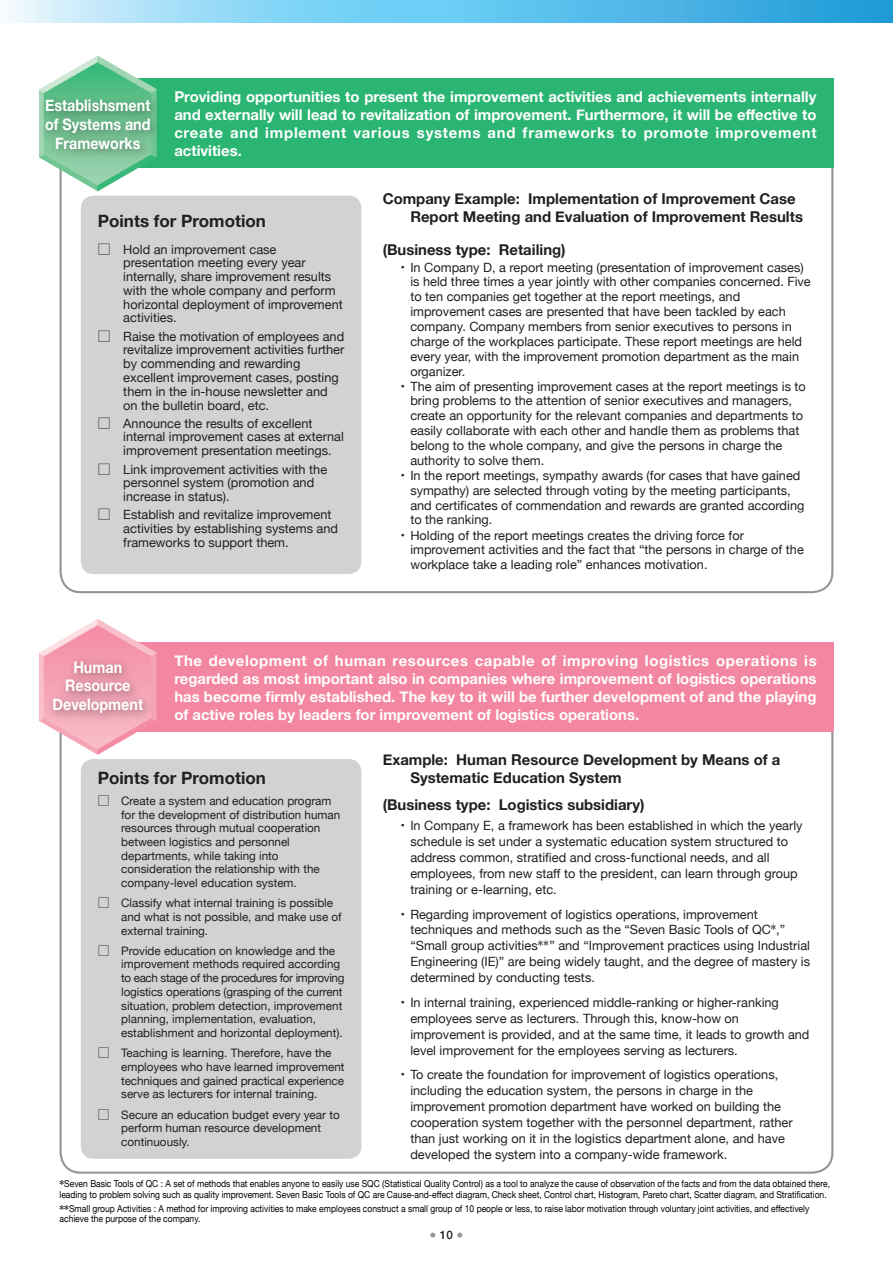
<style>
.page{position:relative;width:893px;height:1263px;background:#fff}
.page>*{position:absolute;margin:0;border:0;box-sizing:border-box;transform-origin:0 0}
.t1{font:700 16.95px "Helvetica Neue";color:#231f20}
.t2{font:700 15.9px/18.6px "Helvetica Neue";color:#fff;text-align:center;scale:.9 1}
.t3{font:700 14.85px/18px "Helvetica Neue";color:#fff;text-align:justify}
.t4{font:700 14.85px/18px "Helvetica Neue";color:#231f20}
.t5{font:500 13.8px "Helvetica Neue LT Std";color:#939598}
.t6{font:12.75px/15.9px "Helvetica Neue";color:#231f20}
.t7{font:11.7px/13.6px "Helvetica Neue";color:#231f20}
.t8{font:9.6px/10.4px "Helvetica Neue";color:#000;scale:.89 1}
.s1{font-family:"Gothic MB101 Pro"}
.s2{font-family:"Gothic MB101 Pro De";font-weight:700}
.s3{font-family:"Ryumin Pr 6";font-weight:300}
.s4{font-size:11.7px;color:#231f20}
</style>
<div class="page">
<svg style="left:9px;top:0;width:884px;height:23px;background:#70c7ee"></svg>
<div style="left:157px;top:642px;width:676px;height:89px;background:#f386a0"></div>
<div style="left:81px;top:759px;width:280px;height:400px;background:#d1d2d4;border-radius:13px"></div>
<img style="left:39px;top:619px;width:118px;height:136px">
<div style="left:46px;top:655px;width:108px;height:69px;background:#231f20;opacity:.5"></div>
<div style="left:157px;top:79px;width:676px;height:89px;background:#2bb572"></div>
<div style="left:81px;top:196px;width:280px;height:378px;background:#d1d2d4;border-radius:13px"></div>
<img style="left:39px;top:55px;width:118px;height:136px">
<div style="left:39px;top:93px;width:122px;height:67px;background:#231f20;opacity:.5"></div>
<p class="t2" style="left:45px;top:97px;width:119px">Establishsment of Systems and<br>Frameworks</p>
<p class="t3" style="left:174px;top:88px;width:644px">Providing opportunities to present the improvement activities and achievements internally and externally will lead to revitalization of improvement. Furthermore, it will be effective to create and implement various systems and frameworks to promote improvement activities.</p>
<h1 class="t1" style="left:98px;top:208px;width:170px">Points for Promotion</h1>
<p class="t6" style="left:123px;top:243px;width:221px;line-height:13.8px;text-indent:-26px"><span class="s1">□　</span>Hold an improvement case presentation meeting every year internally, share improvement results with the whole company and perform horizontal deployment of improvement activities.</p>
<p class="t6" style="left:123px;top:330px;width:223px;line-height:13.8px;text-indent:-26px"><span class="s1">□　</span>Raise the motivation of employees and revitalize improvement activities further by commending and rewarding excellent improvement cases, posting them in the in-house newsletter and on the bulletin board, etc.</p>
<p class="t6" style="left:123px;top:417px;width:222px;line-height:13.6px;text-indent:-26px"><span class="s1">□　</span>Announce the results of excellent internal improvement cases at external improvement presentation meetings.</p>
<p class="t6" style="left:123px;top:463px;width:205px;line-height:13.6px;text-indent:-26px"><span class="s1">□　</span>Link improvement activities with the personnel system (promotion and increase in status).</p>
<p class="t6" style="left:123px;top:509px;width:216px;line-height:13.6px;text-indent:-26px"><span class="s1">□　</span>Establish and revitalize improvement activities by establishing systems and frameworks to support them.</p>
<p class="t4" style="left:410px;top:190px;width:394px;text-indent:-28px">Company Example: Implementation of Improvement Case<br>Report Meeting and Evaluation of Improvement Results</p>
<p class="t4" style="left:383px;top:241px;width:184px">(Business type: Retailing)</p>
<p class="t6" style="left:396px;top:260px;width:409px"><span class="s2">・</span>In Company D, a report meeting (presentation of improvement cases)</p>
<p class="t6" style="left:410px;top:275px;width:402px">is held three times a year jointly with other companies concerned. Five</p>
<p class="t6" style="left:410px;top:289px;width:331px">to ten companies get together at the report meetings, and</p>
<p class="t6" style="left:410px;top:304px;width:377px">improvement cases are presented that have been tackled by each</p>
<p class="t6" style="left:410px;top:319px;width:383px">company. Company members from senior executives to persons in</p>
<p class="t6" style="left:410px;top:334px;width:393px">charge of the workplaces participate. These report meetings are held</p>
<p class="t6" style="left:410px;top:349px;width:390px">every year, with the improvement promotion department as the main</p>
<p class="t6" style="left:410px;top:364px;width:56px">organizer.</p>
<p class="t6" style="left:396px;top:379px;width:411px"><span class="s2">・</span>The aim of presenting improvement cases at the report meetings is to</p>
<p class="t6" style="left:410px;top:394px;width:383px">bring problems to the attention of senior executives and managers,</p>
<p class="t6" style="left:410px;top:408px;width:394px">create an opportunity for the relevant companies and departments to</p>
<p class="t6" style="left:410px;top:423px;width:391px">easily collaborate with each other and handle them as problems that</p>
<p class="t6" style="left:410px;top:438px;width:374px">belong to the whole company, and give the persons in charge the</p>
<p class="t6" style="left:410px;top:453px;width:135px">authority to solve them.</p>
<p class="t6" style="left:396px;top:468px;width:405px"><span class="s2">・</span>In the report meetings, sympathy awards (for cases that have gained</p>
<p class="t6" style="left:410px;top:483px;width:382px">sympathy) are selected through voting by the meeting participants,</p>
<p class="t6" style="left:410px;top:498px;width:396px">and certificates of commendation and rewards are granted according</p>
<p class="t6" style="left:410px;top:513px;width:83px">to the ranking.</p>
<p class="t6" style="left:396px;top:528px;width:349px"><span class="s2">・</span>Holding of the report meetings creates the driving force for</p>
<p class="t6" style="left:410px;top:542px;width:395px">improvement activities and the fact that “the persons in charge of the</p>
<p class="t6" style="left:410px;top:557px;width:299px">workplace take a leading role” enhances motivation.</p>
<p class="t2" style="left:52px;top:658px;width:102px">Human<br>Resource<br>Development</p>
<p class="t3" style="left:174px;top:652px;width:644px">The development of human resources capable of improving logistics operations is regarded as most important also in companies where improvement of logistics operations has become firmly established. The key to it will be further development of and the playing of active roles by leaders for improvement of logistics operations.</p>
<h1 class="t1" style="left:98px;top:764px;width:170px">Points for Promotion</h1>
<p class="t7" style="left:121px;top:795px;width:221px;text-indent:-23px"><span class="s1">□　</span>Create a system and education program for the development of distribution human resources through mutual cooperation between logistics and personnel departments, while taking into consideration the relationship with the company-level education system.</p>
<p class="t7" style="left:121px;top:897px;width:222px;text-indent:-23px"><span class="s1">□　</span>Classify what internal training is possible and what is not possible, and make use of external training.</p>
<p class="t7" style="left:121px;top:945px;width:225px;text-indent:-23px"><span class="s1">□　</span>Provide education on knowledge and the improvement methods required according to each stage of the procedures for improving logistics operations (grasping of the current situation, problem detection, improvement planning, implementation, evaluation, establishment and horizontal deployment).</p>
<p class="t7" style="left:121px;top:1047px;width:225px;text-indent:-23px"><span class="s1">□　</span>Teaching is learning. Therefore, have the employees who have learned improvement techniques and gained practical experience serve as lecturers for internal training.</p>
<p class="t7" style="left:121px;top:1108px;width:220px;text-indent:-23px"><span class="s1">□　</span>Secure an education budget every year to perform human resource development continuously.</p>
<p class="t4" style="left:410px;top:751px;width:372px;text-indent:-28px">Example: Human Resource Development by Means of a<br>Systematic Education System</p>
<p class="t4" style="left:383px;top:796px;width:263px">(Business type: Logistics subsidiary)</p>
<p class="t6" style="left:410px;top:819px;width:394px;text-indent:-14px"><span class="s2">・</span>In Company E, a framework has been established in which the yearly schedule is set under a systematic education system structured to address common, stratified and cross-functional needs, and all employees, from new staff to the president, can learn through group training or e-learning, etc.</p>
<p class="t6" style="left:410px;top:907px;width:401px;text-indent:-14px"><span class="s2">・</span>Regarding improvement of logistics operations, improvement techniques and methods such as the “Seven Basic Tools of QC<sup>*</sup>,” “Small group activities<sup>**</sup>” and “Improvement practices using Industrial Engineering (IE)” are being widely taught, and the degree of mastery is determined by conducting tests.</p>
<p class="t6" style="left:410px;top:995px;width:401px;text-indent:-14px"><span class="s2">・</span>In internal training, experienced middle-ranking or higher-ranking employees serve as lecturers. Through this, know-how on improvement is provided, and at the same time, it leads to growth and level improvement for the employees serving as lecturers.</p>
<p class="t6" style="left:410px;top:1067px;width:384px;text-indent:-14px"><span class="s2">・</span>To create the foundation for improvement of logistics operations, including the education system, the persons in charge in the improvement promotion department have worked on building the cooperation system together with the personnel department, rather than just working on it in the logistics department alone, and have developed the system into a company-wide framework.</p>
<p class="t8" style="left:60px;top:1179px;width:867px"><span class="s3">*</span>Seven Basic Tools of QC : A set of methods that enables anyone to easily use SQC (Statistical Quality Control) as a tool to analyze the cause of observation of the facts and from the data obtained there, leading to problem solving such as quality improvement. Seven Basic Tools of QC are Cause-and-effect diagram, Check sheet, Control chart, Histogram, Pareto chart, Scatter diagram, and Stratification.</p>
<p class="t8" style="left:60px;top:1203px;width:844px"><span class="s3">**</span>Small group Activities : A method for improving activities to make employees construct a small group of 10 people or less, to raise labor motivation through voluntary joint activities, and effectively achieve the purpose of the company.</p>
<p class="t5" style="left:430px;top:1227px;width:35px">•<span class="s4">10</span>•</p>
</div>
